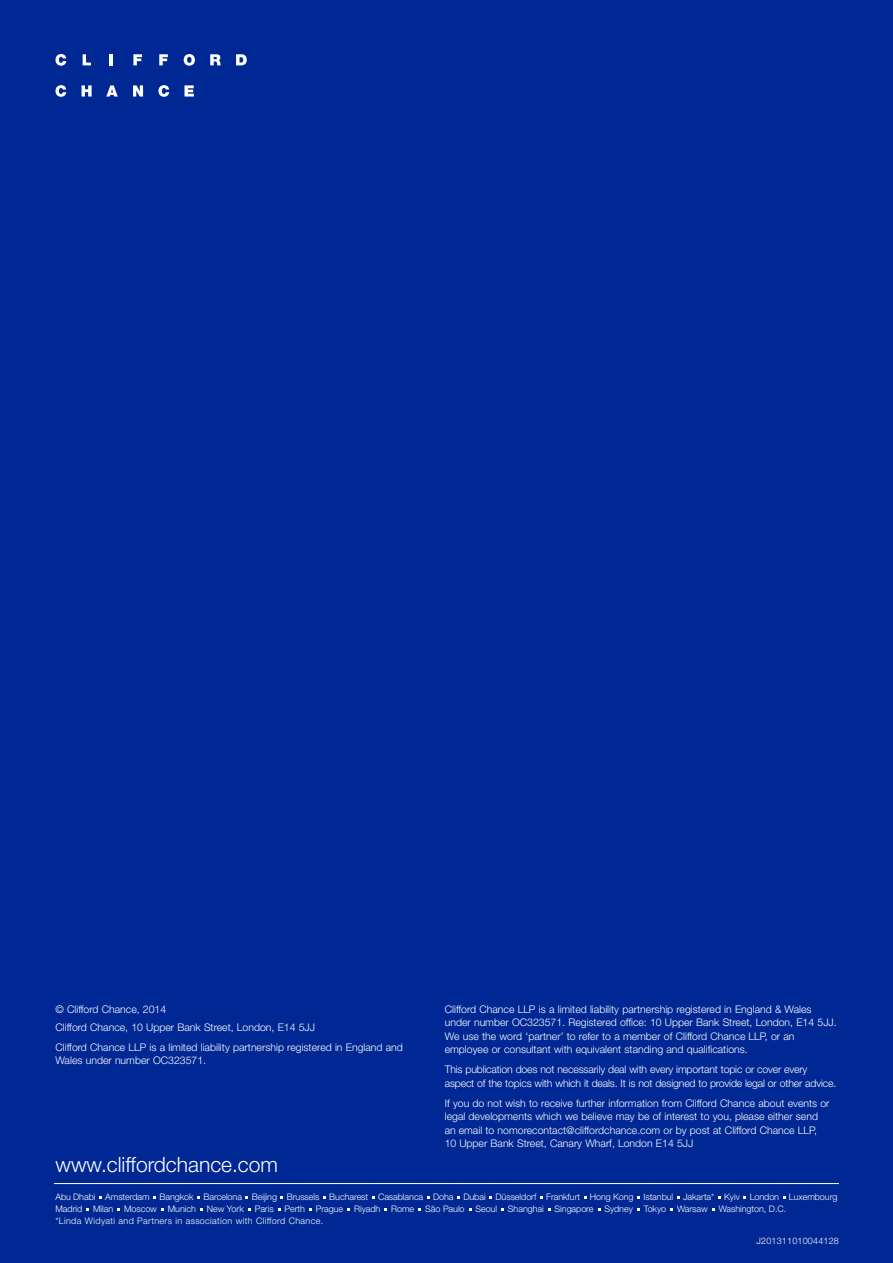
<style>
.page{position:relative;width:893px;height:1263px;background:#002894}
.page>*{position:absolute;margin:0;border:0;box-sizing:border-box;transform-origin:0 0}
.t1{font:300 21px "Helvetica Neue LT";color:#fff}
.t2{font:300 10.5px/13.5px "Helvetica Neue LT";color:#fff}
.t3{font:300 9px/12px "Helvetica Neue LT";letter-spacing:-.005em;color:#fff}
.t4{font:300 9px "Helvetica Neue LT";letter-spacing:.02em;color:#fff}
</style>
<div class="page">
<svg style="left:56px;top:54px;width:10px;height:12px"></svg>
<svg style="left:83px;top:54px;width:8px;height:11px"></svg>
<svg style="left:110px;top:54px;width:3px;height:11px"></svg>
<svg style="left:133px;top:54px;width:9px;height:11px"></svg>
<svg style="left:159px;top:54px;width:9px;height:11px"></svg>
<svg style="left:184px;top:54px;width:11px;height:12px"></svg>
<svg style="left:210px;top:54px;width:11px;height:11px"></svg>
<svg style="left:236px;top:54px;width:11px;height:11px"></svg>
<svg style="left:56px;top:85px;width:10px;height:12px"></svg>
<svg style="left:82px;top:85px;width:10px;height:12px"></svg>
<svg style="left:106px;top:85px;width:12px;height:12px"></svg>
<svg style="left:133px;top:85px;width:10px;height:12px"></svg>
<svg style="left:158px;top:85px;width:11px;height:12px"></svg>
<svg style="left:184px;top:85px;width:10px;height:12px"></svg>
<hr style="left:54px;top:1183px;width:785px;height:1px;background:#fff">
<p class="t2" style="left:55px;top:1001px;width:261px;line-height:17.7px">© Clifford Chance, 2014<br>Clifford Chance, 10 Upper Bank Street, London, E14 5JJ</p>
<p class="t2" style="left:56px;top:1041px;width:349px">Clifford Chance LLP is a limited liability partnership registered in England and<br>Wales under number OC323571.</p>
<h1 class="t1" style="left:56px;top:1157px;width:224px">www.cliffordchance.com</h1>
<p class="t2" style="left:445px;top:1003px;width:393px">Clifford Chance LLP is a limited liability partnership registered in England &amp; Wales under number OC323571. Registered office: 10 Upper Bank Street, London, E14 5JJ.<br>We use the word ‘partner’ to refer to a member of Clifford Chance LLP, or an employee or consultant with equivalent standing and qualifications.</p>
<p class="t2" style="left:445px;top:1064px;width:393px">This publication does not necessarily deal with every important topic or cover every aspect of the topics with which it deals. It is not designed to provide legal or other advice.</p>
<p class="t2" style="left:445px;top:1097px;width:386px">If you do not wish to receive further information from Clifford Chance about events or legal developments which we believe may be of interest to you, please either send an email to nomorecontact@cliffordchance.com or by post at Clifford Chance LLP, 10 Upper Bank Street, Canary Wharf, London E14 5JJ</p>
<p class="t3" style="left:55px;top:1192px;width:783px">Abu Dhabi Amsterdam Bangkok Barcelona Beijing Brussels Bucharest Casablanca Doha Dubai Düsseldorf Frankfurt Hong Kong Istanbul Jakarta* Kyiv London Luxembourg<br>Madrid Milan Moscow Munich New York Paris Perth Prague Riyadh Rome São Paulo Seoul Shanghai Singapore Sydney Tokyo Warsaw Washington, D.C.<br>*Linda Widyati and Partners in association with Clifford Chance.</p>
<p class="t4" style="left:756px;top:1238px;width:84px">J201311010044128</p>
</div>
